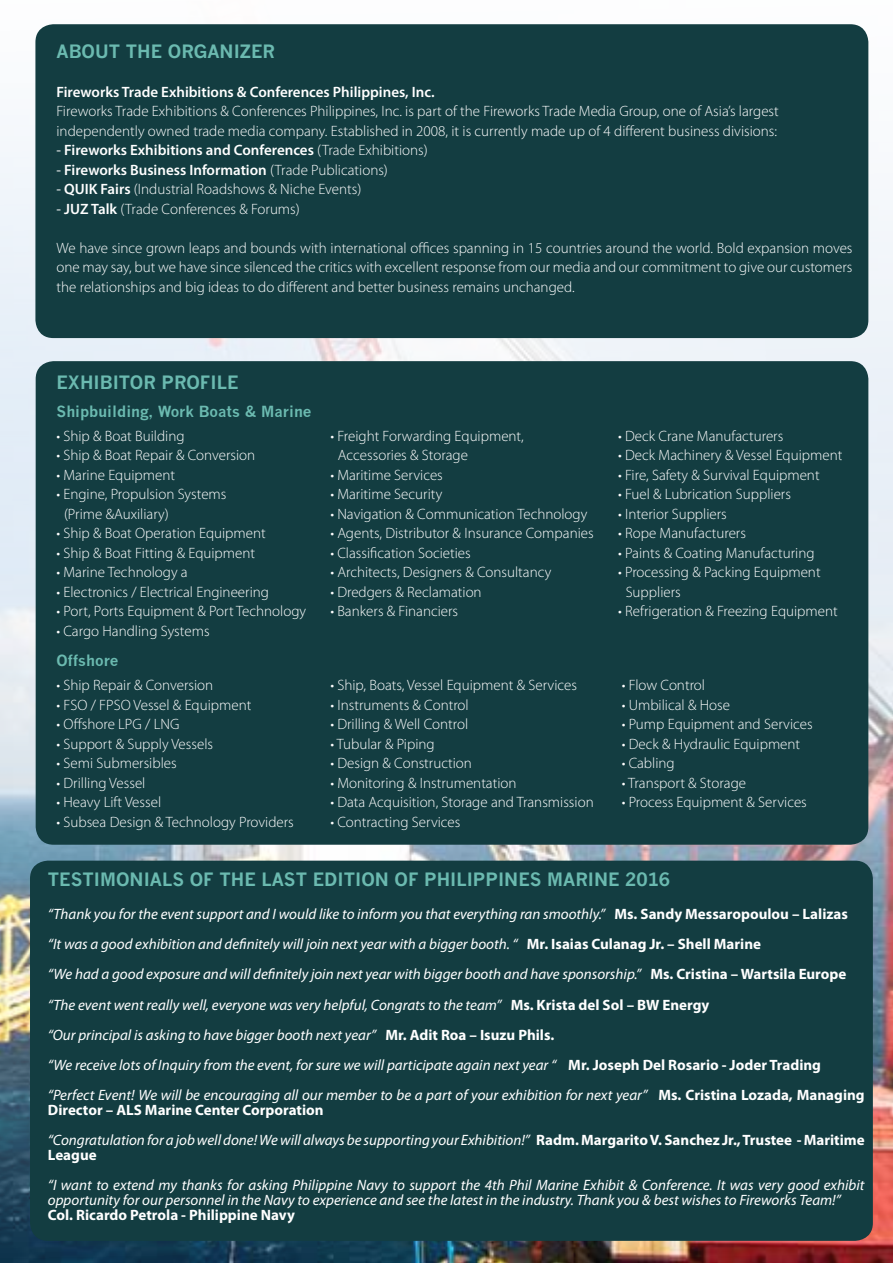
<style>
.page{position:relative;width:893px;height:1263px;background:#fff}
.page>*{position:absolute;margin:0;border:0;box-sizing:border-box;transform-origin:0 0}
.t1{font:700 18px "News Gothic";color:#6bbab0}
.t2{font:300 15px/19.5px "Myriad Pro";color:#fff}
.t3{font:italic 15px/30px "Myriad Pro";color:#fff}
.t4{font:700 15px/30px "Myriad Pro";color:#fff}
.t5{font:600 15px "Myriad Pro";color:#fff}
.t6{font:700 15px "News Gothic";color:#6bbab0}
.s1{font-weight:400}
.s2{font-weight:300}
.s3{font-weight:600}
.s4{font-weight:700;font-style:normal}
.s5{font-weight:400;font-style:italic}
</style>
<div class="page">
<img style="left:0;top:24px;width:893px;height:1239px">
<div style="left:35px;top:24px;width:833px;height:314px;background:#133d41;border-radius:18px"></div>
<div style="left:36px;top:361px;width:832px;height:484px;background:#133d41;border-radius:18px"></div>
<div style="left:30px;top:861px;width:843px;height:380px;background:#133d41;border-radius:18px"></div>
<p class="t1" style="left:57px;top:41px;width:220px">ABOUT THE ORGANIZER</p>
<p class="t5" style="left:57px;top:82px;width:380px">Fireworks Trade Exhibitions &amp; Conferences Philippines, Inc.</p>
<p class="t2" style="left:57px;top:101px;width:724px">Fireworks Trade Exhibitions &amp; Conferences Philippines, Inc. is part of the Fireworks Trade Media Group, one of Asia’s largest independently owned trade media company. Established in 2008, it is currently made up of 4 different business divisions:</p>
<p class="t5" style="left:57px;top:141px;width:373px"><span class="s1">-</span> Fireworks Exhibitions and Conferences <span class="s2">(Trade Exhibitions)</span></p>
<p class="t5" style="left:57px;top:160px;width:333px"><span class="s1">-</span> Fireworks Business Information <span class="s2">(Trade Publications)</span></p>
<p class="t2" style="left:57px;top:179px;width:306px"><span class="s1">-</span> <span class="s3">QUIK Fairs</span> (Industrial Roadshows &amp; Niche Events)</p>
<p class="t2" style="left:57px;top:199px;width:245px"><span class="s1">-</span> <span class="s3">JUZ Talk</span> (Trade Conferences &amp; Forums)</p>
<p class="t2" style="left:57px;top:238px;width:797px;text-align:justify">We have since grown leaps and bounds with international offices spanning in 15 countries around the world. Bold expansion moves one may say, but we have since silenced the critics with excellent response from our media and our commitment to give our customers the relationships and big ideas to do different and better business remains unchanged.</p>
<p class="t1" style="left:57px;top:372px;width:183px">EXHIBITOR PROFILE</p>
<p class="t6" style="left:57px;top:402px;width:257px">Shipbuilding, Work Boats &amp; Marine</p>
<p class="t2" style="left:57px;top:426px;width:130px">• Ship &amp; Boat Building</p>
<p class="t2" style="left:57px;top:445px;width:200px">• Ship &amp; Boat Repair &amp; Conversion</p>
<p class="t2" style="left:57px;top:465px;width:120px">• Marine Equipment</p>
<p class="t2" style="left:64px;top:484px;width:164px;text-indent:-8px">• Engine, Propulsion Systems (Prime &amp;Auxiliary)</p>
<p class="t2" style="left:57px;top:523px;width:211px">• Ship &amp; Boat Operation Equipment</p>
<p class="t2" style="left:57px;top:543px;width:200px">• Ship &amp; Boat Fitting &amp; Equipment</p>
<p class="t2" style="left:57px;top:562px;width:133px">• Marine Technology a</p>
<p class="t2" style="left:57px;top:582px;width:214px">• Electronics / Electrical Engineering</p>
<p class="t2" style="left:57px;top:601px;width:251px">• Port, Ports Equipment &amp; Port Technology</p>
<p class="t2" style="left:57px;top:621px;width:155px">• Cargo Handling Systems</p>
<p class="t6" style="left:57px;top:652px;width:63px">Offshore</p>
<p class="t2" style="left:57px;top:675px;width:158px">• Ship Repair &amp; Conversion</p>
<p class="t2" style="left:57px;top:695px;width:196px">• FSO / FPSO Vessel &amp; Equipment</p>
<p class="t2" style="left:57px;top:714px;width:124px">• Offshore LPG / LNG</p>
<p class="t2" style="left:57px;top:734px;width:158px">• Support &amp; Supply Vessels</p>
<p class="t2" style="left:57px;top:753px;width:122px">• Semi Submersibles</p>
<p class="t2" style="left:57px;top:773px;width:90px">• Drilling Vessel</p>
<p class="t2" style="left:57px;top:792px;width:106px">• Heavy Lift Vessel</p>
<p class="t2" style="left:57px;top:812px;width:239px">• Subsea Design &amp; Technology Providers</p>
<p class="t2" style="left:338px;top:426px;width:187px;text-indent:-8px">• Freight Forwarding Equipment,<br>Accessories &amp; Storage</p>
<p class="t2" style="left:330px;top:465px;width:114px">• Maritime Services</p>
<p class="t2" style="left:330px;top:484px;width:113px">• Maritime Security</p>
<p class="t2" style="left:330px;top:504px;width:258px">• Navigation &amp; Communication Technology</p>
<p class="t2" style="left:330px;top:523px;width:265px">• Agents, Distributor &amp; Insurance Companies</p>
<p class="t2" style="left:330px;top:543px;width:142px">• Classification Societies</p>
<p class="t2" style="left:330px;top:562px;width:222px">• Architects, Designers &amp; Consultancy</p>
<p class="t2" style="left:330px;top:582px;width:153px">• Dredgers &amp; Reclamation</p>
<p class="t2" style="left:330px;top:601px;width:129px">• Bankers &amp; Financiers</p>
<p class="t2" style="left:330px;top:675px;width:248px">• Ship, Boats, Vessel Equipment &amp; Services</p>
<p class="t2" style="left:330px;top:695px;width:140px">• Instruments &amp; Control</p>
<p class="t2" style="left:330px;top:714px;width:139px">• Drilling &amp; Well Control</p>
<p class="t2" style="left:330px;top:734px;width:106px">• Tubular &amp; Piping</p>
<p class="t2" style="left:330px;top:753px;width:143px">• Design &amp; Construction</p>
<p class="t2" style="left:330px;top:773px;width:188px">• Monitoring &amp; Instrumentation</p>
<p class="t2" style="left:330px;top:792px;width:265px">• Data Acquisition, Storage and Transmission</p>
<p class="t2" style="left:330px;top:812px;width:132px">• Contracting Services</p>
<p class="t2" style="left:618px;top:426px;width:167px">• Deck Crane Manufacturers</p>
<p class="t2" style="left:618px;top:445px;width:226px">• Deck Machinery &amp; Vessel Equipment</p>
<p class="t2" style="left:618px;top:465px;width:203px">• Fire, Safety &amp; Survival Equipment</p>
<p class="t2" style="left:618px;top:484px;width:174px">• Fuel &amp; Lubrication Suppliers</p>
<p class="t2" style="left:618px;top:504px;width:110px">• Interior Suppliers</p>
<p class="t2" style="left:618px;top:523px;width:129px">• Rope Manufacturers</p>
<p class="t2" style="left:618px;top:543px;width:198px">• Paints &amp; Coating Manufacturing</p>
<p class="t2" style="left:626px;top:562px;width:196px;text-indent:-8px">• Processing &amp; Packing Equipment<br>Suppliers</p>
<p class="t2" style="left:618px;top:601px;width:221px">• Refrigeration &amp; Freezing Equipment</p>
<p class="t2" style="left:622px;top:675px;width:85px">• Flow Control</p>
<p class="t2" style="left:622px;top:695px;width:110px">• Umbilical &amp; Hose</p>
<p class="t2" style="left:622px;top:714px;width:192px">• Pump Equipment and Services</p>
<p class="t2" style="left:622px;top:734px;width:180px">• Deck &amp; Hydraulic Equipment</p>
<p class="t2" style="left:622px;top:753px;width:55px">• Cabling</p>
<p class="t2" style="left:622px;top:773px;width:126px">• Transport &amp; Storage</p>
<p class="t2" style="left:622px;top:792px;width:187px">• Process Equipment &amp; Services</p>
<p class="t1" style="left:48px;top:869px;width:624px">TESTIMONIALS OF THE LAST EDITION OF PHILIPPINES MARINE 2016</p>
<p class="t3" style="left:48px;top:899px;width:818px">“Thank you for the event support and I would like to inform you that everything ran smoothly.” <span class="s4">Ms. Sandy Messaropoulou – Lalizas </span>“It was a good exhibition and definitely will join next year with a bigger booth. “ <span class="s4">Mr. Isaias Culanag Jr. – Shell Marine<br></span>“We had a good exposure and will definitely join next year with bigger booth and have sponsorship.” <span class="s4">Ms. Cristina – Wartsila Europe </span>“The event went really well, everyone was very helpful, Congrats to the team” <span class="s4">Ms. Krista del Sol – BW Energy<br></span>“Our principal is asking to have bigger booth next year” <span class="s4">Mr. Adit Roa – Isuzu Phils.<br></span>“We receive lots of Inquiry from the event, for sure we will participate again next year “ <span class="s4">Mr. Joseph Del Rosario - Joder Trading </span>“Perfect Event! We will be encouraging all our member to be a part of your exhibition for next year” <span class="s4">Ms. Cristina Lozada, Managing</span></p>
<p class="t4" style="left:48px;top:1094px;width:818px">Director – ALS Marine Center Corporation<br><span class="s5">“Congratulation for a job well done! We will always be supporting your Exhibition!”</span> Radm. Margarito V. Sanchez Jr., Trustee - Maritime</p>
<p class="t4" style="left:48px;top:1139px;width:50px">League</p>
<p class="t3" style="left:48px;top:1177px;width:818px;line-height:15px">“I want to extend my thanks for asking Philippine Navy to support the 4th Phil Marine Exhibit &amp; Conference. It was very good exhibit opportunity for our personnel in the Navy to experience and see the latest in the industry. Thank you &amp; best wishes to Fireworks Team!”</p>
<p class="t4" style="left:48px;top:1199px;width:249px">Col. Ricardo Petrola - Philippine Navy</p>
</div>
